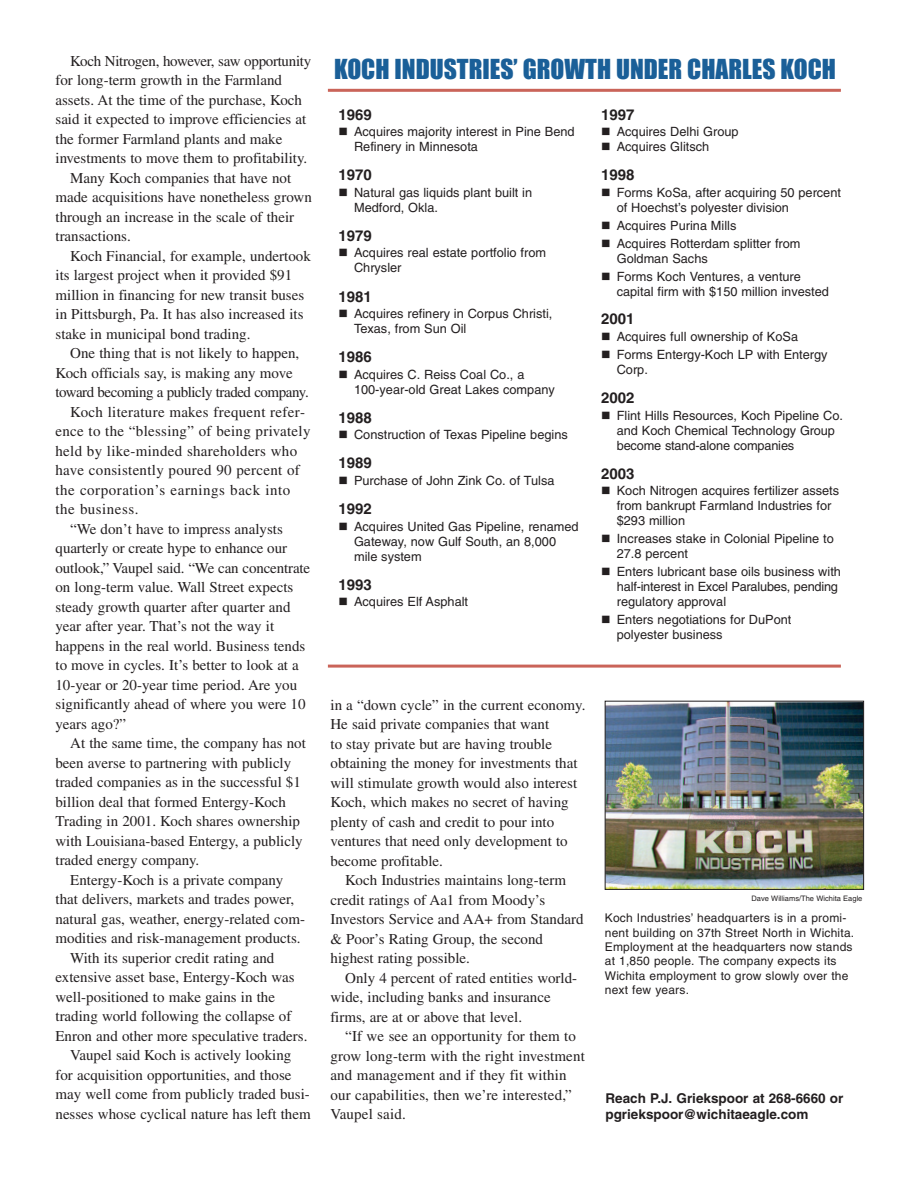
<style>
.page{position:relative;width:918px;height:1188px;background:#fff}
.page>*{position:absolute;margin:0;border:0;box-sizing:border-box;transform-origin:0 0}
.t1{font:25.5px "Impact";color:#1a5f98}
.t2{font:15px/19.5px "Times";color:#231f20}
.t3{font:15px "Times";letter-spacing:.02em;color:#231f20}
.t4{font:700 15px "Helvetica";color:#231f20}
.t5{font:15px "Times";letter-spacing:.035em;color:#231f20}
.t6{font:15px "Times";letter-spacing:-.03em;color:#231f20}
.t7{font:15px "Times";letter-spacing:-.02em;color:#231f20}
.t8{font:700 13.5px/16.5px "Helvetica";color:#231f20}
.t9{font:12.75px/15px "Helvetica";color:#231f20}
.t10{font:12px/14.4px "Helvetica";letter-spacing:.015em;color:#231f20}
.t11{font:7.5px "Helvetica";color:#231f20}
</style>
<div class="page">
<hr style="left:328px;top:89px;width:513px;height:3px;background:#ca6459">
<hr style="left:328px;top:665px;width:513px;height:3px;background:#ca6459">
<img style="left:607px;top:703px;width:255px;height:185px">
<div style="left:605px;top:701px;width:259px;height:189px;border:1px solid #231f20"></div>
<p class="t7" style="left:70px;top:55px;width:243px">Koch Nitrogen, however, saw opportunity</p>
<p class="t2" style="left:56px;top:72px;width:228px">for long-term growth in the Farmland</p>
<p class="t2" style="left:56px;top:92px;width:248px">assets. At the time of the purchase, Koch</p>
<p class="t2" style="left:56px;top:111px;width:252px">said it expected to improve efficiencies at</p>
<p class="t2" style="left:56px;top:131px;width:228px">the former Farmland plants and make</p>
<p class="t2" style="left:56px;top:150px;width:253px">investments to move them to profitability.</p>
<p class="t2" style="left:70px;top:170px;width:222px">Many Koch companies that have not</p>
<p class="t2" style="left:56px;top:189px;width:258px">made acquisitions have nonetheless grown</p>
<p class="t2" style="left:56px;top:209px;width:240px">through an increase in the scale of their</p>
<p class="t2" style="left:56px;top:228px;width:77px">transactions.</p>
<p class="t2" style="left:70px;top:248px;width:242px">Koch Financial, for example, undertook</p>
<p class="t2" style="left:56px;top:267px;width:238px">its largest project when it provided $91</p>
<p class="t2" style="left:56px;top:287px;width:250px">million in financing for new transit buses</p>
<p class="t2" style="left:56px;top:306px;width:250px">in Pittsburgh, Pa. It has also increased its</p>
<p class="t2" style="left:56px;top:326px;width:197px">stake in municipal bond trading.</p>
<p class="t2" style="left:70px;top:345px;width:231px">One thing that is not likely to happen,</p>
<p class="t2" style="left:56px;top:365px;width:239px">Koch officials say, is making any move</p>
<p class="t6" style="left:56px;top:387px;width:255px">toward becoming a publicly traded company.</p>
<p class="t3" style="left:70px;top:406px;width:236px">Koch literature makes frequent refer-</p>
<p class="t3" style="left:56px;top:426px;width:257px">ence to the “blessing” of being privately</p>
<p class="t3" style="left:56px;top:445px;width:243px">held by like-minded shareholders who</p>
<p class="t3" style="left:56px;top:465px;width:246px">have consistently poured 90 percent of</p>
<p class="t5" style="left:56px;top:484px;width:236px">the corporation’s earnings back into</p>
<p class="t5" style="left:56px;top:504px;width:85px">the business.</p>
<p class="t2" style="left:70px;top:521px;width:214px">“We don’t have to impress analysts</p>
<p class="t2" style="left:56px;top:540px;width:233px">quarterly or create hype to enhance our</p>
<p class="t2" style="left:56px;top:560px;width:256px">outlook,” Vaupel said. “We can concentrate</p>
<p class="t2" style="left:56px;top:579px;width:239px">on long-term value. Wall Street expects</p>
<p class="t2" style="left:56px;top:599px;width:237px">steady growth quarter after quarter and</p>
<p class="t2" style="left:56px;top:618px;width:220px">year after year. That’s not the way it</p>
<p class="t2" style="left:56px;top:638px;width:251px">happens in the real world. Business tends</p>
<p class="t2" style="left:56px;top:657px;width:245px">to move in cycles. It’s better to look at a</p>
<p class="t2" style="left:56px;top:677px;width:243px">10-year or 20-year time period. Are you</p>
<p class="t2" style="left:56px;top:696px;width:252px">significantly ahead of where you were 10</p>
<p class="t2" style="left:56px;top:716px;width:72px">years ago?”</p>
<p class="t2" style="left:70px;top:735px;width:237px">At the same time, the company has not</p>
<p class="t2" style="left:56px;top:755px;width:237px">been averse to partnering with publicly</p>
<p class="t2" style="left:56px;top:774px;width:247px">traded companies as in the successful $1</p>
<p class="t2" style="left:56px;top:794px;width:232px">billion deal that formed Entergy-Koch</p>
<p class="t2" style="left:56px;top:813px;width:246px">Trading in 2001. Koch shares ownership</p>
<p class="t2" style="left:56px;top:833px;width:249px">with Louisiana-based Entergy, a publicly</p>
<p class="t2" style="left:56px;top:852px;width:145px">traded energy company.</p>
<p class="t2" style="left:70px;top:872px;width:214px">Entergy-Koch is a private company</p>
<p class="t2" style="left:56px;top:891px;width:240px">that delivers, markets and trades power,</p>
<p class="t2" style="left:56px;top:911px;width:251px">natural gas, weather, energy-related com-</p>
<p class="t2" style="left:56px;top:930px;width:247px">modities and risk-management products.</p>
<p class="t2" style="left:70px;top:950px;width:206px">With its superior credit rating and</p>
<p class="t2" style="left:56px;top:969px;width:241px">extensive asset base, Entergy-Koch was</p>
<p class="t2" style="left:56px;top:989px;width:221px">well-positioned to make gains in the</p>
<p class="t2" style="left:56px;top:1008px;width:237px">trading world following the collapse of</p>
<p class="t2" style="left:56px;top:1028px;width:253px">Enron and other more speculative traders.</p>
<p class="t2" style="left:70px;top:1047px;width:223px">Vaupel said Koch is actively looking</p>
<p class="t2" style="left:56px;top:1067px;width:238px">for acquisition opportunities, and those</p>
<p class="t2" style="left:56px;top:1086px;width:256px">may well come from publicly traded busi-</p>
<p class="t2" style="left:56px;top:1106px;width:257px">nesses whose cyclical nature has left them</p>
<h1 class="t1" style="left:334px;top:60px;width:503px">KOCH INDUSTRIES’ GROWTH UNDER CHARLES KOCH</h1>
<p class="t4" style="left:339px;top:109px;width:35px">1969</p>
<p class="t9" style="left:354px;top:125px;width:222px">Acquires majority interest in Pine Bend<br>Refinery in Minnesota</p>
<p class="t4" style="left:339px;top:170px;width:35px">1970</p>
<p class="t9" style="left:354px;top:186px;width:180px">Natural gas liquids plant built in<br>Medford, Okla.</p>
<p class="t4" style="left:339px;top:230px;width:35px">1979</p>
<p class="t9" style="left:354px;top:247px;width:193px">Acquires real estate portfolio from<br>Chrysler</p>
<p class="t4" style="left:339px;top:291px;width:35px">1981</p>
<p class="t9" style="left:354px;top:307px;width:200px">Acquires refinery in Corpus Christi,<br>Texas, from Sun Oil</p>
<p class="t4" style="left:339px;top:351px;width:35px">1986</p>
<p class="t9" style="left:354px;top:368px;width:202px">Acquires C. Reiss Coal Co., a<br>100-year-old Great Lakes company</p>
<p class="t4" style="left:339px;top:412px;width:35px">1988</p>
<p class="t9" style="left:354px;top:429px;width:215px">Construction of Texas Pipeline begins</p>
<p class="t4" style="left:339px;top:458px;width:35px">1989</p>
<p class="t9" style="left:354px;top:474px;width:202px">Purchase of John Zink Co. of Tulsa</p>
<p class="t4" style="left:339px;top:503px;width:35px">1992</p>
<p class="t9" style="left:354px;top:520px;width:226px">Acquires United Gas Pipeline, renamed<br>Gateway, now Gulf South, an 8,000 mile system</p>
<p class="t4" style="left:339px;top:579px;width:35px">1993</p>
<p class="t9" style="left:354px;top:595px;width:116px">Acquires Elf Asphalt</p>
<p class="t4" style="left:601px;top:109px;width:35px">1997</p>
<p class="t9" style="left:617px;top:125px;width:123px">Acquires Delhi Group<br>Acquires Glitsch</p>
<p class="t4" style="left:601px;top:170px;width:35px">1998</p>
<p class="t9" style="left:617px;top:186px;width:226px">Forms KoSa, after acquiring 50 percent of Hoechst’s polyester division</p>
<p class="t9" style="left:617px;top:218px;width:185px;line-height:18px">Acquires Purina Mills<br>Acquires Rotterdam splitter from</p>
<p class="t9" style="left:617px;top:251px;width:186px;line-height:18px">Goldman Sachs<br>Forms Koch Ventures, a venture</p>
<p class="t9" style="left:617px;top:285px;width:214px">capital firm with $150 million invested</p>
<p class="t4" style="left:601px;top:314px;width:35px">2001</p>
<p class="t9" style="left:617px;top:329px;width:212px;line-height:18px">Acquires full ownership of KoSa<br>Forms Entergy-Koch LP with Entergy</p>
<p class="t9" style="left:617px;top:363px;width:33px">Corp.</p>
<p class="t4" style="left:601px;top:392px;width:35px">2002</p>
<p class="t9" style="left:617px;top:409px;width:228px">Flint Hills Resources, Koch Pipeline Co. and Koch Chemical Technology Group become stand-alone companies</p>
<p class="t4" style="left:601px;top:468px;width:35px">2003</p>
<p class="t9" style="left:617px;top:484px;width:224px">Koch Nitrogen acquires fertilizer assets from bankrupt Farmland Industries for $293 million</p>
<p class="t9" style="left:617px;top:532px;width:219px">Increases stake in Colonial Pipeline to<br>27.8 percent</p>
<p class="t9" style="left:617px;top:565px;width:226px">Enters lubricant base oils business with half-interest in Excel Paralubes, pending regulatory approval</p>
<p class="t9" style="left:617px;top:613px;width:176px">Enters negotiations for DuPont polyester business</p>
<p class="t2" style="left:331px;top:696px;width:257px">in a “down cycle” in the current economy.<br>He said private companies that want<br>to stay private but are having trouble obtaining the money for investments that will stimulate growth would also interest Koch, which makes no secret of having plenty of cash and credit to pour into ventures that need only development to become profitable.</p>
<p class="t2" style="left:331px;top:872px;width:255px;text-indent:15px">Koch Industries maintains long-term credit ratings of Aa1 from Moody’s Investors Service and AA+ from Standard &amp; Poor’s Rating Group, the second highest rating possible.</p>
<p class="t2" style="left:331px;top:969px;width:248px;text-indent:15px">Only 4 percent of rated entities world&shy;wide, including banks and insurance firms, are at or above that level.</p>
<p class="t2" style="left:331px;top:1028px;width:256px;text-indent:15px">“If we see an opportunity for them to grow long-term with the right investment and management and if they fit within our capabilities, then we’re interested,” Vaupel said.</p>
<p class="t11" style="left:751px;top:895px;width:113px">Dave Williams/The Wichita Eagle</p>
<p class="t10" style="left:605px;top:912px;width:251px">Koch Industries’ headquarters is in a promi&shy;nent building on 37th Street North in Wichita.<br>Employment at the headquarters now stands at 1,850 people. The company expects its Wichita employment to grow slowly over the next few years.</p>
<p class="t8" style="left:606px;top:1091px;width:239px">Reach P.J. Griekspoor at 268-6660 or pgriekspoor@wichitaeagle.com</p>
</div>
